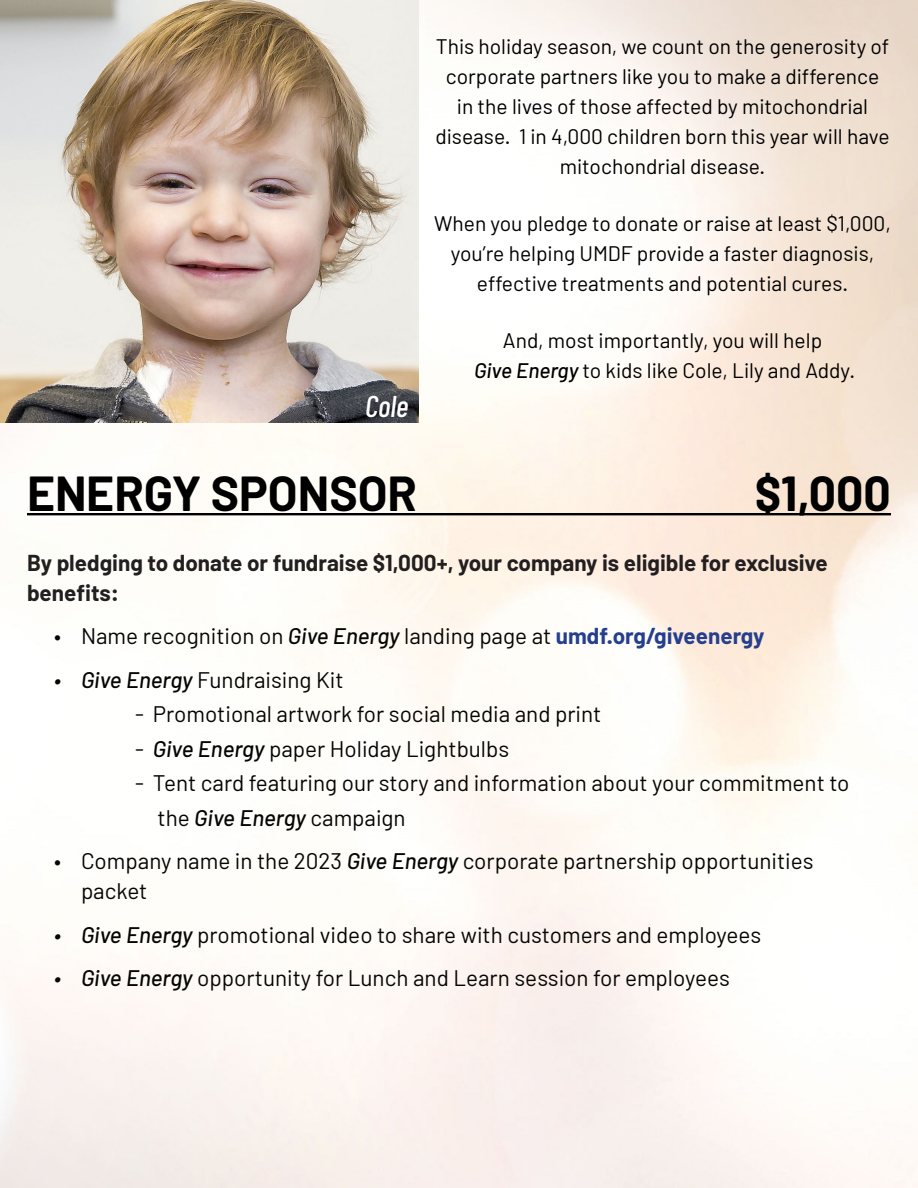
<style>
.page{position:relative;width:918px;height:1188px;background:#fff}
.page>*{position:absolute;margin:0;border:0;box-sizing:border-box;transform-origin:0 0}
.t1{font:700 48px "Barlow";color:#000}
.t2{font:italic 500 30px "Barlow Condensed";color:#fff}
.t3{font:22.5px/34.5px "Barlow";color:#050604}
.t4{font:700 22.5px/30px "Barlow";color:#231f20}
.t5{font:21px/30px "Barlow";color:#000;text-align:center}
.s1{font-weight:500;font-style:italic}
.s2{font-weight:700;color:#253f8e}
</style>
<div class="page">
<img style="left:0;top:0;width:918px;height:1188px">
<hr style="left:27px;top:513px;width:864px;height:2px;background:#000">
<img style="left:0;top:0;width:418px;height:422px">
<p class="t5" style="left:435px;top:31px;width:456px">This holiday season, we count on the generosity of corporate partners like you to make a difference in the lives of those affected by mitochondrial disease. 1 in 4,000 children born this year will have mitochondrial disease.</p>
<p class="t2" style="left:365px;top:387px;width:44px">Cole</p>
<p class="t5" style="left:434px;top:208px;width:458px">When you pledge to donate or raise at least $1,000, you’re helping UMDF provide a faster diagnosis, effective treatments and potential cures.</p>
<p class="t5" style="left:474px;top:325px;width:382px">And, most importantly, you will help<br><span class="s1">Give Energy</span> to kids like Cole, Lily and Addy.</p>
<p class="t1" style="left:27px;top:464px;width:392px">ENERGY SPONSOR</p>
<p class="t1" style="left:755px;top:464px;width:138px">$1,000</p>
<p class="t4" style="left:27px;top:547px;width:802px">By pledging to donate or fundraise $1,000+, your company is eligible for exclusive benefits:</p>
<p class="t3" style="left:54px;top:618px;width:712px">• Name recognition on <span class="s1">Give Energy</span> landing page at <span class="s2">umdf.org/giveenergy</span></p>
<p class="t3" style="left:54px;top:662px;width:291px"><span class="s1">• Give Energy</span> Fundraising Kit</p>
<p class="t3" style="left:135px;top:696px;width:468px">- Promotional artwork for social media and print</p>
<p class="t3" style="left:135px;top:731px;width:376px">- <span class="s1">Give Energy</span> paper Holiday Lightbulbs</p>
<p class="t3" style="left:158px;top:765px;width:694px;text-indent:-22px">- Tent card featuring our story and information about your commitment to the <span class="s1">Give Energy</span> campaign</p>
<p class="t3" style="left:81px;top:845px;width:734px;line-height:30px;text-indent:-27px">• Company name in the 2023 <span class="s1">Give Energy</span> corporate partnership opportunities packet</p>
<p class="t3" style="left:54px;top:917px;width:709px"><span class="s1">• Give Energy</span> promotional video to share with customers and employees</p>
<p class="t3" style="left:54px;top:960px;width:677px"><span class="s1">• Give Energy</span> opportunity for Lunch and Learn session for employees</p>
</div>
